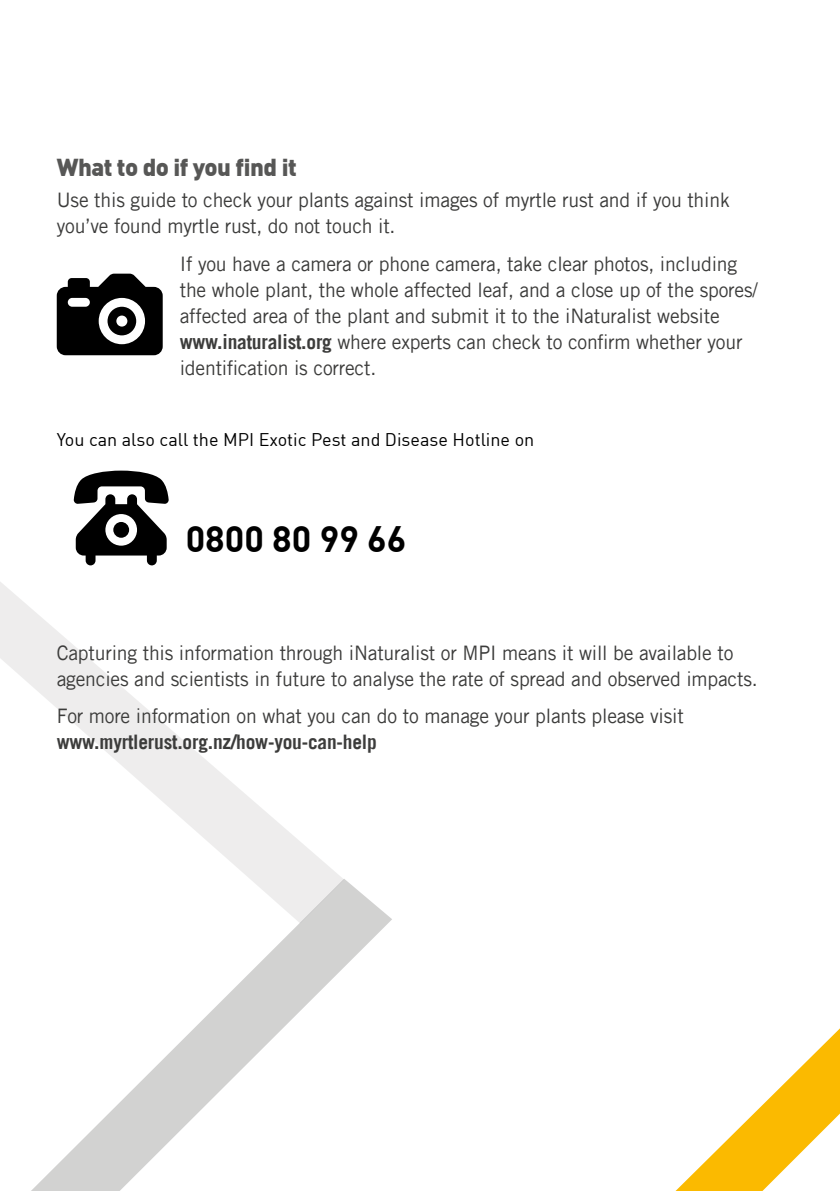
<style>
.page{position:relative;width:840px;height:1191px;background:#fff}
.page>*{position:absolute;margin:0;border:0;box-sizing:border-box;transform-origin:0 0}
.t1{font:700 36px "DIN";color:#000}
._2_body_heading_2{font:900 24px "DIN";letter-spacing:-.02em;color:#575756}
._3_body_copy{font:20px/26px "Trade Gothic LT Std";letter-spacing:-.01em;color:#3c3c3b}
.t2{font:18px "DIN";color:#000}
.s1{font-weight:700}
</style>
<div class="page">
<svg style="left:0;top:565px;width:342px;height:313px"></svg>
<svg style="left:31px;top:878px;width:361px;height:313px"></svg>
<svg style="left:675px;top:1029px;width:164px;height:162px"></svg>
<svg style="left:57px;top:274px;width:106px;height:81px"></svg>
<svg style="left:74px;top:470px;width:94px;height:95px"></svg>
<p class="_2_body_heading_2" style="left:57px;top:151px;width:241px">What to do if you find it</p>
<p class="_3_body_copy" style="left:57px;top:187px;width:674px">Use this guide to check your plants against images of myrtle rust and if you think you’ve found myrtle rust, do not touch it.</p>
<p class="_3_body_copy" style="left:180px;top:250px;width:579px">If you have a camera or phone camera, take clear photos, including the whole plant, the whole affected leaf, and a close up of the spores/ affected area of the plant and submit it to the iNaturalist website <span class="s1">www.inaturalist.org</span> where experts can check to confirm whether your identification is correct.</p>
<p class="t2" style="left:57px;top:428px;width:479px">You can also call the MPI Exotic Pest and Disease Hotline on</p>
<p class="t1" style="left:185px;top:515px;width:222px">0800 80 99 66</p>
<p class="_3_body_copy" style="left:57px;top:639px;width:702px">Capturing this information through iNaturalist or MPI means it will be available to agencies and scientists in future to analyse the rate of spread and observed impacts.</p>
<p class="_3_body_copy" style="left:57px;top:702px;width:628px">For more information on what you can do to manage your plants please visit <span class="s1">www.myrtlerust.org.nz/how-you-can-help</span></p>
</div>
